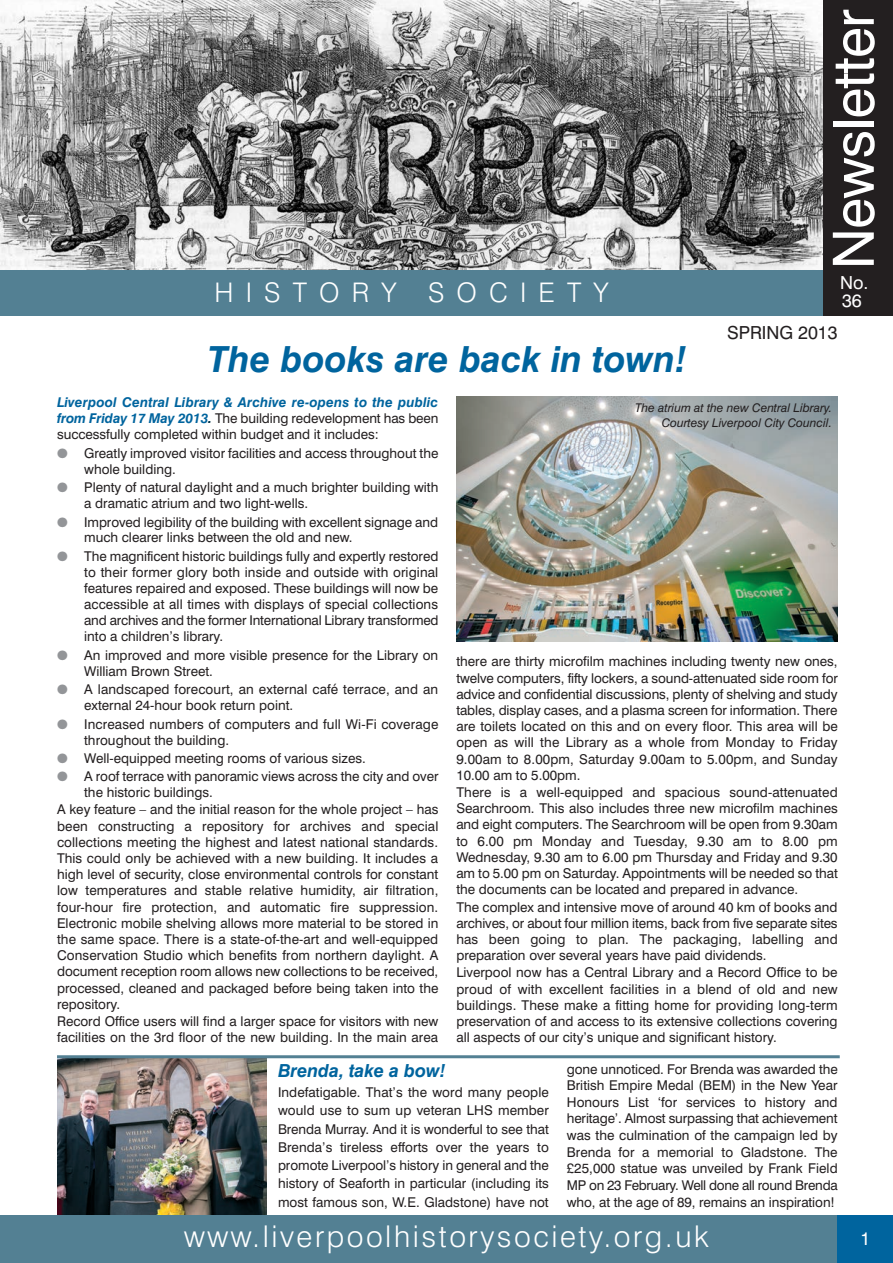
<style>
.page{position:relative;width:893px;height:1263px;background:#fff}
.page>*{position:absolute;margin:0;border:0;box-sizing:border-box;transform-origin:0 0}
.t1{font:57px "Swiss 721 BT";letter-spacing:-.015em;color:#fff}
.t2{font:italic 700 36px "Swiss 721 BT";color:#00649e}
.t3{font:300 30px "Swiss 721 BT";letter-spacing:.085em;color:#fff}
.t4{font:300 27px "Swiss 721 BT";letter-spacing:.45em;color:#fff}
.t5{font:italic 700 18px "Swiss 721 BT";letter-spacing:-.005em;color:#00649e}
.t6{font:18px "Swiss 721 BT";color:#231f20}
.t7{font:18px/18px "Swiss 721 BT";color:#fff}
.t8{font:13.5px/16.4px "Swiss 721 BT";color:#231f20}
.t9{font:italic 12px/14.4px "Swiss 721 BT";color:#231f20;text-align:right}
.s1{font-weight:700;font-style:italic;color:#00649e}
.s2{font-weight:700;font-style:italic;color:#003245}
.s3{color:#939598}
</style>
<div class="page">
<img style="left:0;top:0;width:823px;height:270px">
<div style="left:0;top:270px;width:893px;height:45px;background:#538093"></div>
<div style="left:823px;top:0;width:70px;height:316px;background:#231f20"></div>
<hr style="left:0;top:0;width:1px;height:33px;background:#538093">
<img style="left:457px;top:396px;width:381px;height:245px">
<img style="left:57px;top:1058px;width:210px;height:158px">
<div style="left:0;top:1216px;width:893px;height:47px;background:#538093"></div>
<div style="left:838px;top:1216px;width:55px;height:47px;background:#00649e"></div>
<hr style="left:57px;top:1055px;width:783px;height:3px;background:#538093">
<p class="t4" style="left:215px;top:282px;width:396px">HISTORY SOCIETY</p>
<p class="t2" style="left:208px;top:346px;width:481px">The books are back in town!</p>
<p class="t1" style="left:833px;top:269px;width:262px;rotate:-90deg">Newsletter</p>
<p class="t7" style="left:840px;top:275px;width:30px">No.<br>36</p>
<p class="t6" style="left:727px;top:326px;width:112px">SPRING 2013</p>
<p class="t8" style="left:57px;top:395px;width:383px;text-align:justify"><span class="s1">Liverpool Central Library &amp; Archive re-opens to the public from Friday 17 May 2013</span><span class="s2">.</span> The building redevelopment has been successfully completed within budget and it includes:</p>
<p class="t8" style="left:84px;top:446px;width:356px;line-height:15.8px;text-indent:-27px"><span class="s3">●</span> Greatly improved visitor facilities and access throughout the whole building.</p>
<p class="t8" style="left:84px;top:481px;width:356px;line-height:15.8px;text-indent:-27px"><span class="s3">●</span> Plenty of natural daylight and a much brighter building with a dramatic atrium and two light-wells.</p>
<p class="t8" style="left:84px;top:515px;width:355px;line-height:15.8px;text-indent:-27px"><span class="s3">●</span> Improved legibility of the building with excellent signage and much clearer links between the old and new.</p>
<p class="t8" style="left:84px;top:549px;width:356px;text-align:justify;text-indent:-27px"><span class="s3">●</span> The magnificent historic buildings fully and expertly restored to their former glory both inside and outside with original features repaired and exposed. These buildings will now be accessible at all times with displays of special collections and archives and the former International Library transformed into a children’s library.</p>
<p class="t8" style="left:84px;top:649px;width:356px;line-height:15.8px;text-indent:-27px"><span class="s3">●</span> An improved and more visible presence for the Library on<br>William Brown Street.</p>
<p class="t8" style="left:84px;top:683px;width:356px;line-height:15.8px;text-indent:-27px"><span class="s3">●</span> A landscaped forecourt, an external café terrace, and an external 24-hour book return point.</p>
<p class="t8" style="left:84px;top:717px;width:356px;line-height:15.8px;text-indent:-27px"><span class="s3">●</span> Increased numbers of computers and full Wi-Fi coverage throughout the building.</p>
<p class="t8" style="left:57px;top:751px;width:310px"><span class="s3">●</span> Well-equipped meeting rooms of various sizes.</p>
<p class="t8" style="left:84px;top:770px;width:356px;line-height:15.8px;text-indent:-27px"><span class="s3">●</span> A roof terrace with panoramic views across the city and over the historic buildings.</p>
<p class="t8" style="left:57px;top:803px;width:383px">A key feature – and the initial reason for the whole project – has been constructing a repository for archives and special collections meeting the highest and latest national standards.<br>This could only be achieved with a new building. It includes a high level of security, close environmental controls for constant low temperatures and stable relative humidity, air filtration, four-hour fire protection, and automatic fire suppression.<br>Electronic mobile shelving allows more material to be stored in the same space. There is a state-of-the-art and well-equipped Conservation Studio which benefits from northern daylight. A document reception room allows new collections to be received, processed, cleaned and packaged before being taken into the repository.<br>Record Office users will find a larger space for visitors with new facilities on the 3rd floor of the new building. In the main area</p>
<p class="t9" style="left:635px;top:402px;width:198px">The atrium at the new Central Library.<br>Courtesy Liverpool City Council.</p>
<p class="t8" style="left:456px;top:655px;width:383px">there are thirty microfilm machines including twenty new ones, twelve computers, fifty lockers, a sound-attenuated side room for advice and confidential discussions, plenty of shelving and study tables, display cases, and a plasma screen for information. There are toilets located on this and on every floor. This area will be open as will the Library as a whole from Monday to Friday 9.00am to 8.00pm, Saturday 9.00am to 5.00pm, and Sunday 10.00 am to 5.00pm.<br>There is a well-equipped and spacious sound-attenuated Searchroom. This also includes three new microfilm machines and eight computers. The Searchroom will be open from 9.30am to 6.00 pm Monday and Tuesday, 9.30 am to 8.00 pm Wednesday, 9.30 am to 6.00 pm Thursday and Friday and 9.30 am to 5.00 pm on Saturday. Appointments will be needed so that the documents can be located and prepared in advance.<br>The complex and intensive move of around 40 km of books and archives, or about four million items, back from five separate sites has been going to plan. The packaging, labelling and preparation over several years have paid dividends.<br>Liverpool now has a Central Library and a Record Office to be proud of with excellent facilities in a blend of old and new buildings. These make a fitting home for providing long-term preservation of and access to its extensive collections covering all aspects of our city’s unique and significant history.</p>
<p class="t5" style="left:278px;top:1064px;width:169px">Brenda, take a bow!</p>
<p class="t8" style="left:278px;top:1085px;width:272px;line-height:18.1px;text-align:justify">Indefatigable. That’s the word many people would use to sum up veteran LHS member Brenda Murray. And it is wonderful to see that Brenda’s tireless efforts over the years to promote Liverpool’s history in general and the history of Seaforth in particular (including its most famous son, W.E. Gladstone) have not</p>
<p class="t8" style="left:567px;top:1062px;width:272px;text-align:justify">gone unnoticed. For Brenda was awarded the British Empire Medal (BEM) in the New Year Honours List ‘for services to history and heritage’. Almost surpassing that achievement was the culmination of the campaign led by Brenda for a memorial to Gladstone. The £25,000 statue was unveiled by Frank Field MP on 23 February. Well done all round Brenda who, at the age of 89, remains an inspiration!</p>
<p class="t3" style="left:184px;top:1225px;width:526px">www.liverpoolhistorysociety.org.uk</p>
<p class="t7" style="left:860px;top:1231px;width:11px">1</p>
</div>
